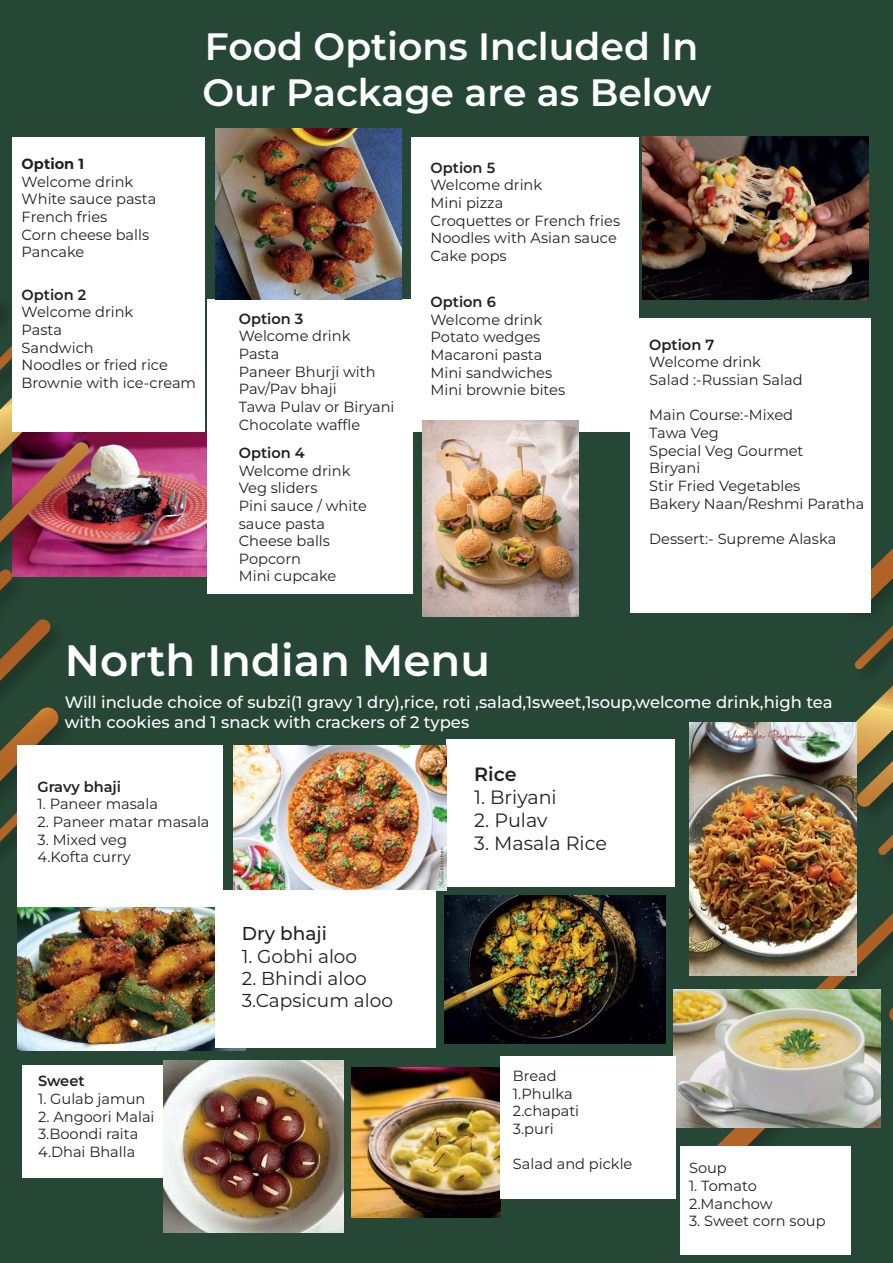
<style>
.page{position:relative;width:893px;height:1263px;background:#274736}
.page>*{position:absolute;margin:0;border:0;box-sizing:border-box;transform-origin:0 0}
.t1{font:600 43.95px "Montserrat";color:#fff}
.t2{font:600 38.1px/45.8px "Montserrat";color:#fff}
.t3{font:19.35px "Montserrat";color:#231f20}
.t4{font:600 19.35px "Montserrat";color:#231f20}
.t5{font:18.75px/22.4px "Montserrat";color:#231f20}
.t6{font:500 18.75px "Montserrat";color:#231f20}
.t7{font:500 16.5px/19.8px "Montserrat";color:#fff}
.t8{font:14.7px/17.7px "Montserrat";color:#231f20}
.t9{font:600 14.7px "Montserrat";color:#231f20}
.t10{font:700 14.7px "Montserrat";color:#231f20}
</style>
<div class="page">
<img style="left:112px;top:432px;width:95px;height:144px">
<img style="left:0;top:432px;width:112px;height:422px">
<svg style="left:0;top:619px;width:51px;height:62px"></svg>
<img style="left:0;top:306px;width:90px;height:236px">
<svg style="left:0;top:569px;width:13px;height:22px"></svg>
<svg style="left:0;top:707px;width:74px;height:135px"></svg>
<svg style="left:792px;top:685px;width:101px;height:123px"></svg>
<svg style="left:854px;top:625px;width:39px;height:44px"></svg>
<svg style="left:878px;top:834px;width:15px;height:21px"></svg>
<svg style="left:871px;top:548px;width:22px;height:63px"></svg>
<svg style="left:712px;top:1127px;width:135px;height:19px"></svg>
<svg style="left:807px;top:913px;width:86px;height:108px"></svg>
<div style="left:12px;top:137px;width:192px;height:295px;background:#fff"></div>
<div style="left:207px;top:300px;width:205px;height:294px;background:#fff"></div>
<div style="left:17px;top:745px;width:206px;height:162px;background:#fff"></div>
<div style="left:411px;top:137px;width:228px;height:295px;background:#fff"></div>
<div style="left:631px;top:319px;width:240px;height:294px;background:#fff"></div>
<div style="left:446px;top:739px;width:229px;height:148px;background:#fff"></div>
<div style="left:22px;top:1065px;width:174px;height:113px;background:#fff"></div>
<div style="left:680px;top:1146px;width:171px;height:108px;background:#fff"></div>
<img style="left:216px;top:128px;width:185px;height:172px">
<img style="left:423px;top:421px;width:156px;height:195px">
<img style="left:642px;top:137px;width:226px;height:163px">
<img style="left:233px;top:745px;width:213px;height:146px">
<img style="left:689px;top:723px;width:167px;height:252px">
<img style="left:17px;top:907px;width:228px;height:144px">
<img style="left:444px;top:895px;width:221px;height:149px">
<img style="left:163px;top:1060px;width:180px;height:172px">
<img style="left:351px;top:1067px;width:149px;height:150px">
<img style="left:674px;top:990px;width:207px;height:137px">
<div style="left:215px;top:891px;width:221px;height:157px;background:#fff"></div>
<div style="left:500px;top:1056px;width:175px;height:142px;background:#fff"></div>
<h2 class="t2" style="left:202px;top:22px;width:510px">Food Options Included In<br>Our Package are as Below</h2>
<p class="t10" style="left:22px;top:153px;width:64px">Option 1</p>
<p class="t8" style="left:22px;top:172px;width:136px">Welcome drink<br>White sauce pasta<br>French fries<br>Corn cheese balls<br>Pancake</p>
<p class="t9" style="left:22px;top:284px;width:66px">Option 2</p>
<p class="t8" style="left:22px;top:303px;width:176px">Welcome drink<br>Pasta<br>Sandwich<br>Noodles or fried rice<br>Brownie with ice-cream</p>
<p class="t9" style="left:239px;top:308px;width:66px">Option 3</p>
<p class="t8" style="left:239px;top:327px;width:157px">Welcome drink<br>Pasta<br>Paneer Bhurji with<br>Pav/Pav bhaji<br>Tawa Pulav or Biryani<br>Chocolate waffle</p>
<p class="t9" style="left:239px;top:442px;width:68px">Option 4</p>
<p class="t8" style="left:239px;top:461px;width:130px">Welcome drink<br>Veg sliders<br>Pini sauce / white sauce pasta<br>Cheese balls<br>Popcorn<br>Mini cupcake</p>
<p class="t9" style="left:431px;top:157px;width:66px">Option 5</p>
<p class="t8" style="left:431px;top:176px;width:191px">Welcome drink<br>Mini pizza<br>Croquettes or French fries<br>Noodles with Asian sauce<br>Cake pops</p>
<p class="t9" style="left:431px;top:291px;width:67px">Option 6</p>
<p class="t8" style="left:431px;top:310px;width:136px">Welcome drink<br>Potato wedges<br>Macaroni pasta<br>Mini sandwiches<br>Mini brownie bites</p>
<p class="t9" style="left:649px;top:334px;width:66px">Option 7</p>
<p class="t8" style="left:649px;top:353px;width:155px">Welcome drink<br>Salad :-Russian Salad</p>
<p class="t8" style="left:649px;top:406px;width:217px">Main Course:-Mixed<br>Tawa Veg<br>Special Veg Gourmet<br>Biryani<br>Stir Fried Vegetables<br>Bakery Naan/Reshmi Paratha</p>
<p class="t8" style="left:649px;top:529px;width:188px">Dessert:- Supreme Alaska</p>
<h1 class="t1" style="left:65px;top:629px;width:427px">North Indian Menu</h1>
<p class="t7" style="left:65px;top:692px;width:769px">Will include choice of subzi(1 gravy 1 dry),rice, roti ,salad,1sweet,1soup,welcome drink,high tea with cookies and 1 snack with crackers of 2 types</p>
<p class="t9" style="left:38px;top:776px;width:85px">Gravy bhaji</p>
<p class="t8" style="left:38px;top:795px;width:122px">1. Paneer masala</p>
<p class="t8" style="left:38px;top:812px;width:173px">2. Paneer matar masala</p>
<p class="t8" style="left:38px;top:830px;width:95px">3. Mixed veg<br>4.Kofta curry</p>
<p class="t9" style="left:38px;top:1070px;width:48px">Sweet</p>
<p class="t8" style="left:38px;top:1089px;width:109px">1. Gulab jamun</p>
<p class="t8" style="left:38px;top:1107px;width:118px">2. Angoori Malai<br>3.Boondi raita<br>4.Dhai Bhalla</p>
<p class="t6" style="left:242px;top:920px;width:87px">Dry bhaji</p>
<p class="t5" style="left:242px;top:944px;width:117px">1. Gobhi aloo</p>
<p class="t5" style="left:242px;top:966px;width:153px">2. Bhindi aloo<br>3.Capsicum aloo</p>
<h3 class="t4" style="left:474px;top:760px;width:44px">Rice</h3>
<h3 class="t3" style="left:474px;top:784px;width:84px">1. Briyani</h3>
<h3 class="t3" style="left:474px;top:807px;width:75px">2. Pulav</h3>
<h3 class="t3" style="left:474px;top:830px;width:134px">3. Masala Rice</h3>
<p class="t8" style="left:513px;top:1066px;width:68px">Bread<br>1.Phulka<br>2.chapati<br>3.puri</p>
<p class="t8" style="left:513px;top:1155px;width:121px">Salad and pickle</p>
<p class="t8" style="left:689px;top:1159px;width:39px">Soup</p>
<p class="t8" style="left:689px;top:1176px;width:85px">1. Tomato<br>2.Manchow</p>
<p class="t8" style="left:689px;top:1211px;width:138px">3. Sweet corn soup</p>
</div>
